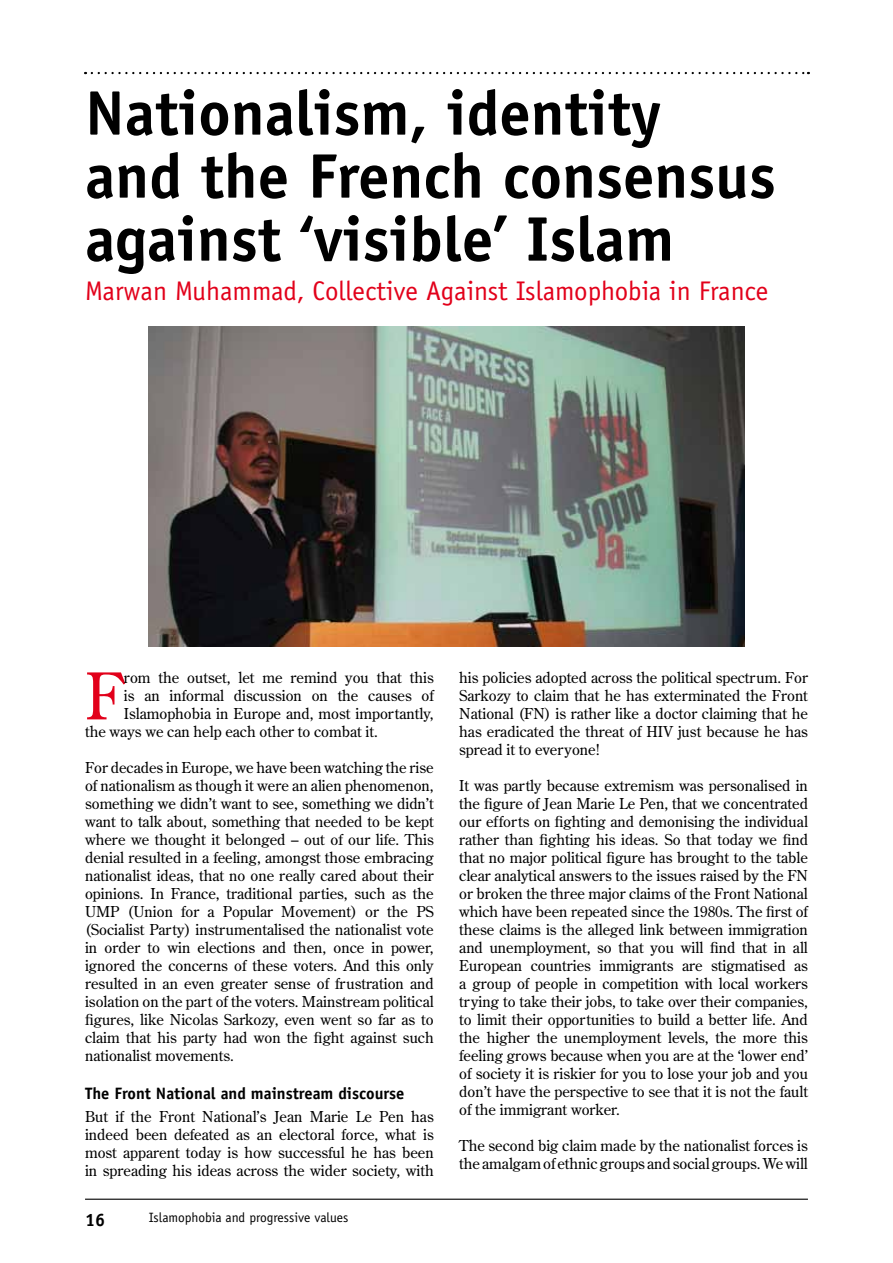
<style>
.page{position:relative;width:893px;height:1263px;background:#fff}
.page>*{position:absolute;margin:0;border:0;box-sizing:border-box;transform-origin:0 0}
.t1{font:64.2px "Century Old Style Std";color:#e2001a}
.t2{font:700 63px/63px "Officina Sans";color:#000}
.t3{font:27px "Officina Sans";color:#e2001a}
.t4{font:700 18px "Officina Sans";color:#000}
.t5{font:700 16.5px "Officina Sans";color:#000}
.t6{font:15px/18px "Century Old Style Std";color:#000;text-align:justify}
.t7{font:13.5px "Officina Sans";color:#000}
</style>
<div class="page">
<hr style="left:85px;top:1198px;width:723px;height:2px;background:#000">
<svg style="left:92px;top:72px;width:717px;height:2px"></svg>
<img style="left:149px;top:326px;width:595px;height:320px">
<h2 class="t2" style="left:85px;top:81px;width:692px">Nationalism, identity<br>and the French consensus against ‘visible’ Islam</h2>
<h3 class="t3" style="left:85px;top:275px;width:685px">Marwan Muhammad, Collective Against Islamophobia in France</h3>
<h1 class="t1" style="left:85px;top:655px;width:40px">F</h1>
<p class="t6" style="left:124px;top:669px;width:311px">rom the outset, let me remind you that this</p>
<p class="t6" style="left:124px;top:687px;width:311px">is an informal discussion on the causes of</p>
<p class="t6" style="left:124px;top:705px;width:311px">Islamophobia in Europe and, most importantly,</p>
<p class="t6" style="left:85px;top:723px;width:294px">the ways we can help each other to combat it.</p>
<p class="t6" style="left:85px;top:759px;width:350px">For decades in Europe, we have been watching the rise of nationalism as though it were an alien phenomenon, something we didn’t want to see, something we didn’t want to talk about, something that needed to be kept where we thought it belonged – out of our life. This denial resulted in a feeling, amongst those embracing nationalist ideas, that no one really cared about their opinions. In France, traditional parties, such as the UMP (Union for a Popular Movement) or the PS (Socialist Party) instrumentalised the nationalist vote in order to win elections and then, once in power, ignored the concerns of these voters. And this only resulted in an even greater sense of frustration and isolation on the part of the voters. Mainstream political figures, like Nicolas Sarkozy, even went so far as to claim that his party had won the fight against such nationalist movements.</p>
<p class="t5" style="left:85px;top:1083px;width:321px">The Front National and mainstream discourse</p>
<p class="t6" style="left:85px;top:1107px;width:350px">But if the Front National’s Jean Marie Le Pen has indeed been defeated as an electoral force, what is most apparent today is how successful he has been in spreading his ideas across the wider society, with</p>
<p class="t4" style="left:85px;top:1209px;width:22px">16</p>
<p class="t7" style="left:149px;top:1209px;width:201px">Islamophobia and progressive values</p>
<p class="t6" style="left:459px;top:669px;width:350px">his policies adopted across the political spectrum. For Sarkozy to claim that he has exterminated the Front National (FN) is rather like a doctor claiming that he has eradicated the threat of HIV just because he has spread it to everyone!</p>
<p class="t6" style="left:459px;top:777px;width:350px">It was partly because extremism was personalised in the figure of Jean Marie Le Pen, that we concentrated our efforts on fighting and demonising the individual rather than fighting his ideas. So that today we find that no major political figure has brought to the table clear analytical answers to the issues raised by the FN or broken the three major claims of the Front National which have been repeated since the 1980s. The first of these claims is the alleged link between immigration and unemployment, so that you will find that in all European countries immigrants are stigmatised as a group of people in competition with local workers trying to take their jobs, to take over their companies, to limit their opportunities to build a better life. And the higher the unemployment levels, the more this feeling grows because when you are at the ‘lower end’ of society it is riskier for you to lose your job and you don’t have the perspective to see that it is not the fault of the immigrant worker.</p>
<p class="t6" style="left:459px;top:1137px;width:350px">The second big claim made by the nationalist forces is the amalgam of ethnic groups and social groups. We will</p>
</div>
